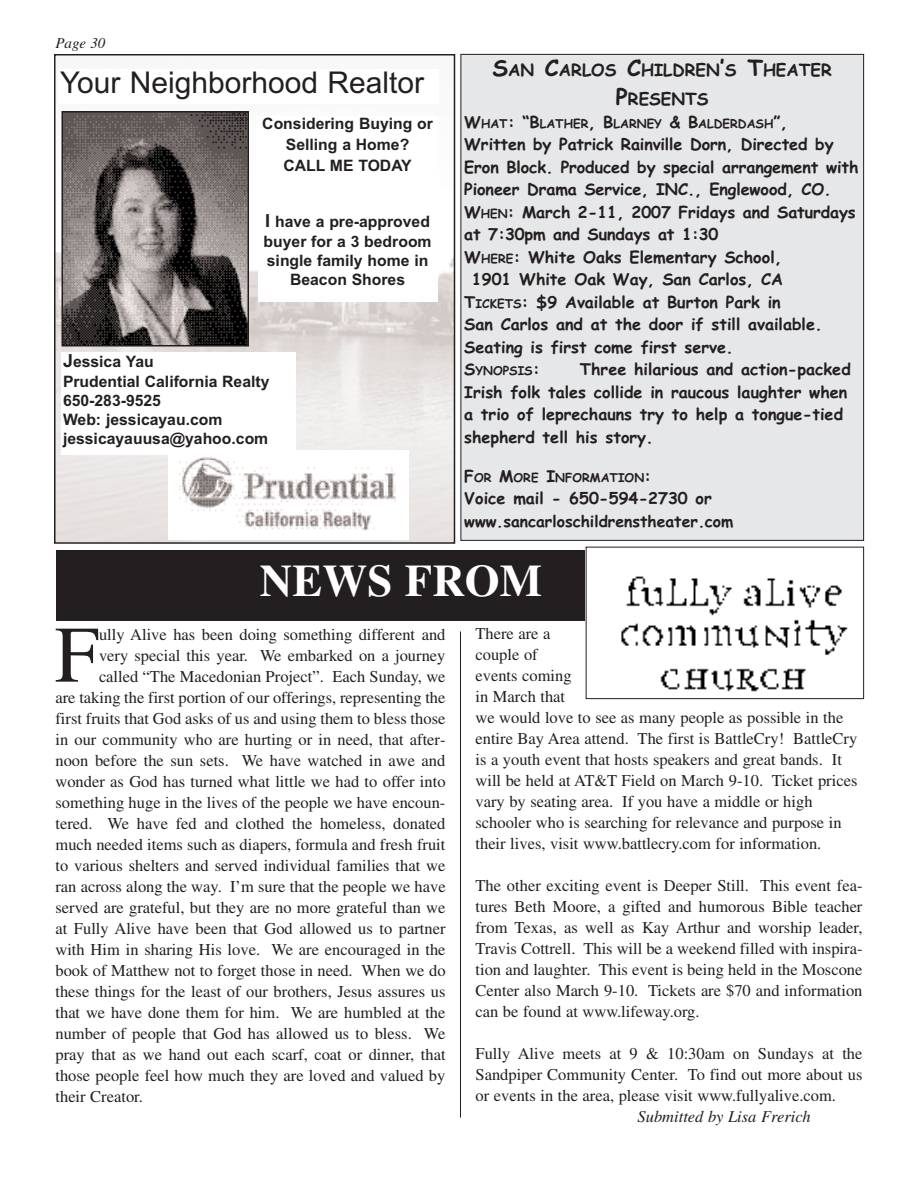
<style>
.page{position:relative;width:918px;height:1188px;background:#fff}
.page>*{position:absolute;margin:0;border:0;box-sizing:border-box;transform-origin:0 0}
.t1{font:79.95px "Times";color:#231f20}
.t2{font:700 45px "Times";color:#fff}
.t3{font:30px "Arial";color:#231f20}
.t4{font:700 16.8px/29.4px "Comic Sans MS";color:#231f20;text-align:center}
.t5{font:16.5px/21px "Times";color:#231f20;text-align:justify}
.t6{font:italic 16.5px "Times";color:#231f20}
.t7{font:700 16.2px/22.5px "Comic Sans MS";color:#231f20}
.t8{font:700 15.75px/19.2px "Arial";color:#231f20;text-align:center}
.t9{font:700 15.75px "Comic Sans MS";color:#231f20}
.t10{font:italic 15px "Times";color:#231f20}
.t11{font:700 12.15px "Comic Sans MS";color:#231f20}
.s1{font-size:18px}
.s2{font-size:22.5px}
.s3{font-size:16.2px}
.s4{font-size:12.15px}
</style>
<div class="page">
<img style="left:57px;top:111px;width:395px;height:430px">
<div style="left:54px;top:54px;width:401px;height:490px;border:2px solid #231f20"></div>
<div style="left:56px;top:550px;width:529px;height:71px;background:#231f20"></div>
<hr style="left:460px;top:632px;width:1px;height:486px;background:#231f20">
<img style="left:621px;top:576px;width:227px;height:116px">
<div style="left:586px;top:547px;width:278px;height:152px;border:1px solid #231f20"></div>
<div style="left:62px;top:352px;width:234px;height:103px;background:#fff"></div>
<img style="left:65px;top:114px;width:181px;height:229px">
<div style="left:62px;top:111px;width:187px;height:235px;border:2px solid #231f20"></div>
<img style="left:169px;top:450px;width:240px;height:89px">
<div style="left:256px;top:116px;width:183px;height:73px;background:#fff"></div>
<div style="left:258px;top:212px;width:179px;height:90px;background:#fff"></div>
<div style="left:461px;top:54px;width:403px;height:486px;background:#e6e7e9"></div>
<p class="t10" style="left:56px;top:37px;width:51px">Page 30</p>
<h3 class="t3" style="left:60px;top:65px;width:366px">Your Neighborhood Realtor</h3>
<p class="t8" style="left:262px;top:113px;width:172px;line-height:21px">Considering Buying or<br>Selling a Home?<br>CALL ME TODAY</p>
<p class="t8" style="left:264px;top:212px;width:170px"><span class="s1">I</span> have a pre-approved buyer for a 3 bedroom single family home in<br>Beacon Shores</p>
<p class="t8" style="left:63px;top:352px;width:208px;text-align:left"><span class="s1">J</span>essica Yau<br>Prudential California Realty<br>650-283-9525<br>Web: jessicayau.com jessicayauusa@yahoo.com</p>
<p class="t4" style="left:493px;top:55px;width:341px"><span class="s2">S</span>AN <span class="s2">C</span>ARLOS <span class="s2">C</span>HILDREN<span class="s2">’</span>S <span class="s2">T</span>HEATER<br><span class="s2">P</span>RESENTS</p>
<p class="t11" style="left:464px;top:116px;width:325px"><span class="s3">W</span>HAT<span class="s3">: “B</span>LATHER<span class="s3">, B</span>LARNEY <span class="s3">&amp; B</span>ALDERDASH<span class="s3">”,</span></p>
<p class="t7" style="left:464px;top:133px;width:371px">Written by Patrick Rainville Dorn, Directed by</p>
<p class="t7" style="left:464px;top:156px;width:396px">Eron Block. Produced by special arrangement with</p>
<p class="t7" style="left:464px;top:178px;width:368px">Pioneer Drama Service, INC., Englewood, CO.</p>
<p class="t7" style="left:464px;top:201px;width:393px">W<span class="s4">HEN</span>: March 2-11, 2007 Fridays and Saturdays</p>
<p class="t7" style="left:464px;top:223px;width:256px">at 7:30pm and Sundays at 1:30</p>
<p class="t7" style="left:464px;top:246px;width:319px">W<span class="s4">HERE</span>: White Oaks Elementary School,</p>
<p class="t7" style="left:472px;top:268px;width:313px">1901 White Oak Way, San Carlos, CA</p>
<p class="t7" style="left:464px;top:291px;width:318px">T<span class="s4">ICKETS</span>: $9 Available at Burton Park in</p>
<p class="t7" style="left:464px;top:313px;width:359px">San Carlos and at the door if still available.</p>
<p class="t7" style="left:464px;top:336px;width:270px">Seating is first come first serve.</p>
<p class="t11" style="left:464px;top:364px;width:77px"><span class="s3">S</span>YNOPSIS<span class="s3">:</span></p>
<p class="t7" style="left:464px;top:358px;width:388px;text-indent:116px">Three hilarious and action-packed Irish folk tales collide in raucous laughter when a trio of leprechauns try to help a tongue-tied shepherd tell his story.</p>
<p class="t11" style="left:464px;top:470px;width:189px"><span class="s3">F</span>OR <span class="s3">M</span>ORE <span class="s3">I</span>NFORMATION<span class="s3">:</span></p>
<p class="t7" style="left:464px;top:487px;width:249px">Voice mail - 650-594-2730 or</p>
<p class="t9" style="left:464px;top:512px;width:271px">www.sancarloschildrenstheater.com</p>
<h2 class="t2" style="left:260px;top:555px;width:284px">NEWS FROM</h2>
<h1 class="t1" style="left:55px;top:627px;width:46px">F</h1>
<p class="t5" style="left:99px;top:625px;width:348px">ully Alive has been doing something different and</p>
<p class="t5" style="left:99px;top:646px;width:348px">very special this year. We embarked on a journey</p>
<p class="t5" style="left:99px;top:667px;width:348px">called “The Macedonian Project”. Each Sunday, we</p>
<p class="t5" style="left:55px;top:688px;width:392px">are taking the first portion of our offerings, representing the</p>
<p class="t5" style="left:55px;top:709px;width:391px">first fruits that God asks of us and using them to bless those</p>
<p class="t5" style="left:55px;top:730px;width:392px">in our community who are hurting or in need, that after-</p>
<p class="t5" style="left:55px;top:751px;width:391px">noon before the sun sets. We have watched in awe and</p>
<p class="t5" style="left:55px;top:772px;width:392px">wonder as God has turned what little we had to offer into</p>
<p class="t5" style="left:55px;top:793px;width:391px">something huge in the lives of the people we have encoun-</p>
<p class="t5" style="left:55px;top:814px;width:392px">tered. We have fed and clothed the homeless, donated</p>
<p class="t5" style="left:55px;top:835px;width:391px">much needed items such as diapers, formula and fresh fruit</p>
<p class="t5" style="left:55px;top:856px;width:392px">to various shelters and served individual families that we</p>
<p class="t5" style="left:55px;top:877px;width:392px">ran across along the way. I’m sure that the people we have</p>
<p class="t5" style="left:55px;top:898px;width:391px">served are grateful, but they are no more grateful than we</p>
<p class="t5" style="left:55px;top:919px;width:392px">at Fully Alive have been that God allowed us to partner</p>
<p class="t5" style="left:55px;top:940px;width:392px">with Him in sharing His love. We are encouraged in the</p>
<p class="t5" style="left:55px;top:961px;width:392px">book of Matthew not to forget those in need. When we do</p>
<p class="t5" style="left:55px;top:982px;width:391px">these things for the least of our brothers, Jesus assures us</p>
<p class="t5" style="left:55px;top:1003px;width:392px">that we have done them for him. We are humbled at the</p>
<p class="t5" style="left:55px;top:1024px;width:392px">number of people that God has allowed us to bless. We</p>
<p class="t5" style="left:55px;top:1045px;width:392px">pray that as we hand out each scarf, coat or dinner, that</p>
<p class="t5" style="left:55px;top:1066px;width:391px">those people feel how much they are loved and valued by</p>
<p class="t5" style="left:55px;top:1087px;width:89px">their Creator.</p>
<p class="t5" style="left:476px;top:625px;width:383px;text-align:left">There are a<br>couple of<br>events coming<br>in March that<br>we would love to see as many people as possible in the entire Bay Area attend. The first is BattleCry! BattleCry is a youth event that hosts speakers and great bands. It will be held at AT&amp;T Field on March 9-10. Ticket prices vary by seating area. If you have a middle or high schooler who is searching for relevance and purpose in their lives, visit www.battlecry.com for information.</p>
<p class="t5" style="left:476px;top:877px;width:389px">The other exciting event is Deeper Still. This event fea&shy;tures Beth Moore, a gifted and humorous Bible teacher from Texas, as well as Kay Arthur and worship leader, Travis Cottrell. This will be a weekend filled with inspira&shy;tion and laughter. This event is being held in the Moscone Center also March 9-10. Tickets are $70 and information can be found at www.lifeway.org.</p>
<p class="t5" style="left:476px;top:1045px;width:389px">Fully Alive meets at 9 &amp; 10:30am on Sundays at the Sandpiper Community Center. To find out more about us or events in the area, please visit www.fullyalive.com.</p>
<p class="t6" style="left:638px;top:1111px;width:175px">Submitted by Lisa Frerich</p>
</div>
